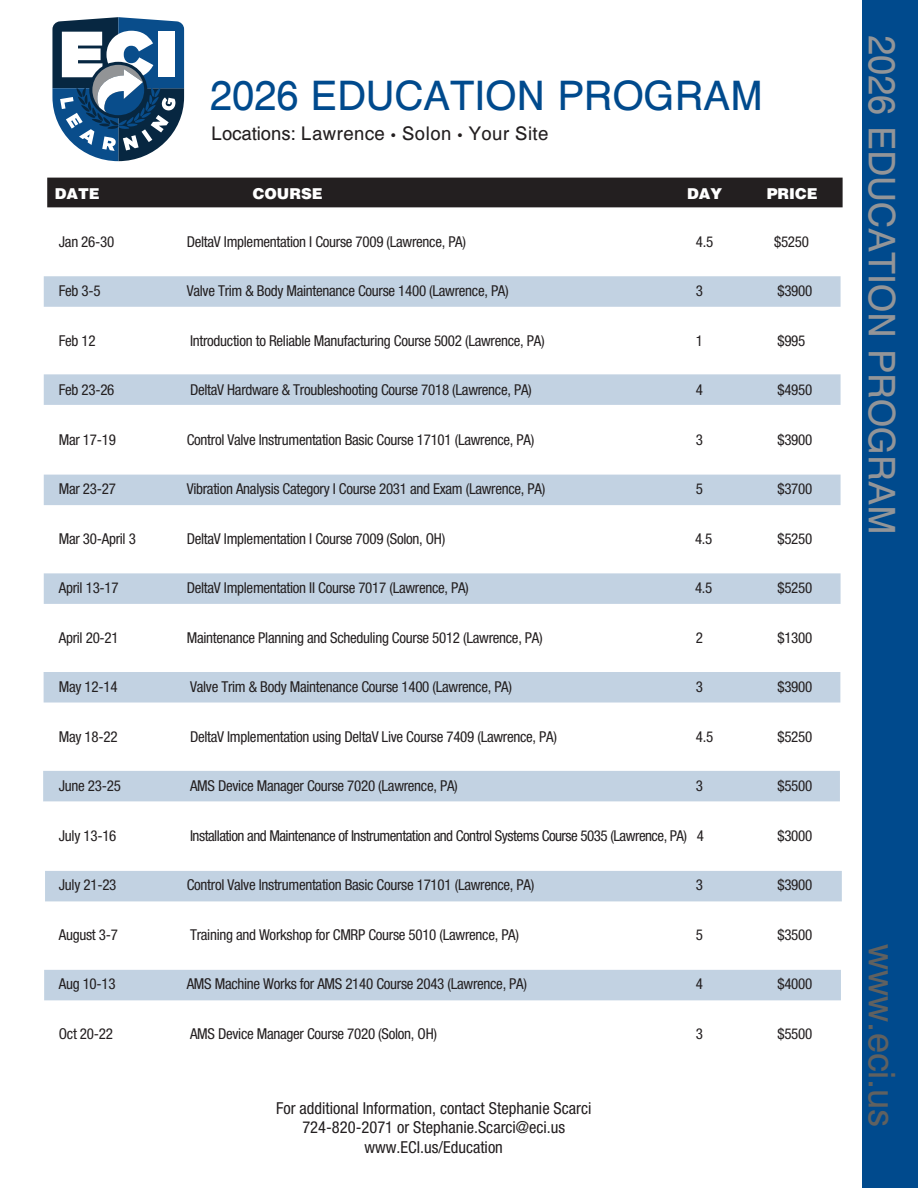
<style>
.page{position:relative;width:918px;height:1188px;background:#fff}
.page>*{position:absolute;margin:0;border:0;box-sizing:border-box;transform-origin:0 0}
.t1{font:39.9px "Helv Normal";color:#004a8d}
.t2{font:36px "Helv Normal";color:#939598}
.t3{font:36px "Helv Normal";color:#606160}
.t4{font:18.45px "Helv Normal";letter-spacing:.025em;color:#231f20}
.t5{font:condensed 16.5px/19.8px "Helvetica Neue LT Std";color:#231f20;text-align:center}
.t6{font:condensed 15px "Helvetica Neue LT Std";letter-spacing:-.02em;color:#231f20}
.t7{font:900 15px "Helvetica LT Std";color:#fff}
.s1{font-family:"Myriad Pro"}
</style>
<div class="page">
<div style="left:44px;top:970px;width:797px;height:30px;background:#c2d2e2"></div>
<div style="left:45px;top:871px;width:797px;height:30px;background:#c2d2e2"></div>
<div style="left:43px;top:771px;width:797px;height:30px;background:#c2d2e2"></div>
<div style="left:44px;top:672px;width:796px;height:31px;background:#c2d2e2"></div>
<div style="left:44px;top:573px;width:797px;height:31px;background:#c2d2e2"></div>
<div style="left:863px;top:0;width:55px;height:1188px;background:#004a8d"></div>
<div style="left:47px;top:178px;width:796px;height:29px;background:#231f20"></div>
<div style="left:44px;top:276px;width:797px;height:31px;background:#c2d2e2"></div>
<div style="left:44px;top:475px;width:797px;height:30px;background:#c2d2e2"></div>
<div style="left:44px;top:374px;width:797px;height:31px;background:#c2d2e2"></div>
<svg style="left:52px;top:17px;width:132px;height:144px"></svg>
<h1 class="t1" style="left:210px;top:70px;width:555px">2026 EDUCATION PROGRAM</h1>
<p class="t4" style="left:211px;top:122px;width:339px">Locations: Lawrence <span class="s1">•</span> Solon <span class="s1">•</span> Your Site</p>
<p class="t7" style="left:55px;top:184px;width:46px">DATE</p>
<p class="t7" style="left:253px;top:184px;width:71px">COURSE</p>
<p class="t7" style="left:687px;top:184px;width:37px">DAY</p>
<p class="t7" style="left:767px;top:184px;width:52px">PRICE</p>
<p class="t6" style="left:59px;top:233px;width:57px">Jan 26-30</p>
<p class="t6" style="left:187px;top:233px;width:281px">DeltaV Implementation I Course 7009 (Lawrence, PA)</p>
<p class="t6" style="left:696px;top:233px;width:19px">4.5</p>
<p class="t6" style="left:774px;top:233px;width:36px">$5250</p>
<p class="t6" style="left:59px;top:282px;width:43px">Feb 3-5</p>
<p class="t6" style="left:187px;top:282px;width:324px">Valve Trim &amp; Body Maintenance Course 1400 (Lawrence, PA)</p>
<p class="t6" style="left:696px;top:282px;width:9px">3</p>
<p class="t6" style="left:777px;top:282px;width:36px">$3900</p>
<p class="t6" style="left:59px;top:332px;width:38px">Feb 12</p>
<p class="t6" style="left:190px;top:332px;width:356px">Introduction to Reliable Manufacturing Course 5002 (Lawrence, PA)</p>
<p class="t6" style="left:696px;top:332px;width:9px">1</p>
<p class="t6" style="left:777px;top:332px;width:29px">$995</p>
<p class="t6" style="left:59px;top:381px;width:57px">Feb 23-26</p>
<p class="t6" style="left:190px;top:381px;width:343px">DeltaV Hardware &amp; Troubleshooting Course 7018 (Lawrence, PA)</p>
<p class="t6" style="left:696px;top:381px;width:9px">4</p>
<p class="t6" style="left:777px;top:381px;width:36px">$4950</p>
<p class="t6" style="left:59px;top:431px;width:59px">Mar 17-19</p>
<p class="t6" style="left:187px;top:431px;width:349px">Control Valve Instrumentation Basic Course 17101 (Lawrence, PA)</p>
<p class="t6" style="left:696px;top:431px;width:9px">3</p>
<p class="t6" style="left:777px;top:431px;width:36px">$3900</p>
<p class="t6" style="left:59px;top:480px;width:59px">Mar 23-27</p>
<p class="t6" style="left:187px;top:480px;width:360px">Vibration Analysis Category I Course 2031 and Exam (Lawrence, PA)</p>
<p class="t6" style="left:696px;top:480px;width:9px">5</p>
<p class="t6" style="left:777px;top:480px;width:36px">$3700</p>
<p class="t6" style="left:59px;top:530px;width:79px">Mar 30-April 3</p>
<p class="t6" style="left:187px;top:530px;width:260px">DeltaV Implementation I Course 7009 (Solon, OH)</p>
<p class="t6" style="left:695px;top:530px;width:19px">4.5</p>
<p class="t6" style="left:777px;top:530px;width:36px">$5250</p>
<p class="t6" style="left:59px;top:579px;width:61px">April 13-17</p>
<p class="t6" style="left:187px;top:579px;width:284px">DeltaV Implementation II Course 7017 (Lawrence, PA)</p>
<p class="t6" style="left:695px;top:579px;width:19px">4.5</p>
<p class="t6" style="left:777px;top:579px;width:36px">$5250</p>
<p class="t6" style="left:59px;top:629px;width:61px">April 20-21</p>
<p class="t6" style="left:187px;top:629px;width:357px">Maintenance Planning and Scheduling Course 5012 (Lawrence, PA)</p>
<p class="t6" style="left:696px;top:629px;width:9px">2</p>
<p class="t6" style="left:777px;top:629px;width:36px">$1300</p>
<p class="t6" style="left:59px;top:678px;width:60px">May 12-14</p>
<p class="t6" style="left:190px;top:678px;width:324px">Valve Trim &amp; Body Maintenance Course 1400 (Lawrence, PA)</p>
<p class="t6" style="left:696px;top:678px;width:9px">3</p>
<p class="t6" style="left:777px;top:678px;width:36px">$3900</p>
<p class="t6" style="left:59px;top:728px;width:60px">May 18-22</p>
<p class="t6" style="left:190px;top:728px;width:368px">DeltaV Implementation using DeltaV Live Course 7409 (Lawrence, PA)</p>
<p class="t6" style="left:696px;top:728px;width:19px">4.5</p>
<p class="t6" style="left:777px;top:728px;width:36px">$5250</p>
<p class="t6" style="left:59px;top:777px;width:64px">June 23-25</p>
<p class="t6" style="left:190px;top:777px;width:269px">AMS Device Manager Course 7020 (Lawrence, PA)</p>
<p class="t6" style="left:696px;top:777px;width:9px">3</p>
<p class="t6" style="left:777px;top:777px;width:36px">$5500</p>
<p class="t6" style="left:59px;top:827px;width:59px">July 13-16</p>
<p class="t6" style="left:190px;top:827px;width:515px">Installation and Maintenance of Instrumentation and Control Systems Course 5035 (Lawrence, PA) 4</p>
<p class="t6" style="left:777px;top:827px;width:36px">$3000</p>
<p class="t6" style="left:59px;top:876px;width:59px">July 21-23</p>
<p class="t6" style="left:187px;top:876px;width:349px">Control Valve Instrumentation Basic Course 17101 (Lawrence, PA)</p>
<p class="t6" style="left:696px;top:876px;width:9px">3</p>
<p class="t6" style="left:777px;top:876px;width:36px">$3900</p>
<p class="t6" style="left:59px;top:926px;width:61px">August 3-7</p>
<p class="t6" style="left:190px;top:926px;width:331px">Training and Workshop for CMRP Course 5010 (Lawrence, PA)</p>
<p class="t6" style="left:696px;top:926px;width:9px">5</p>
<p class="t6" style="left:777px;top:926px;width:36px">$3500</p>
<p class="t6" style="left:59px;top:975px;width:58px">Aug 10-13</p>
<p class="t6" style="left:187px;top:975px;width:342px">AMS Machine Works for AMS 2140 Course 2043 (Lawrence, PA)</p>
<p class="t6" style="left:696px;top:975px;width:9px">4</p>
<p class="t6" style="left:777px;top:975px;width:36px">$4000</p>
<p class="t6" style="left:59px;top:1025px;width:56px">Oct 20-22</p>
<p class="t6" style="left:190px;top:1025px;width:248px">AMS Device Manager Course 7020 (Solon, OH)</p>
<p class="t6" style="left:696px;top:1025px;width:9px">3</p>
<p class="t6" style="left:777px;top:1025px;width:36px">$5500</p>
<p class="t5" style="left:276px;top:1098px;width:317px">For additional Information, contact Stephanie Scarci<br>724-820-2071 or Stephanie.Scarci@eci.us www.ECI.us/Education</p>
<h2 class="t2" style="left:905px;top:35px;width:501px;rotate:90deg">2026 EDUCATION PROGRAM</h2>
<h2 class="t3" style="left:905px;top:944px;width:184px;rotate:90deg">www.eci.us</h2>
</div>
